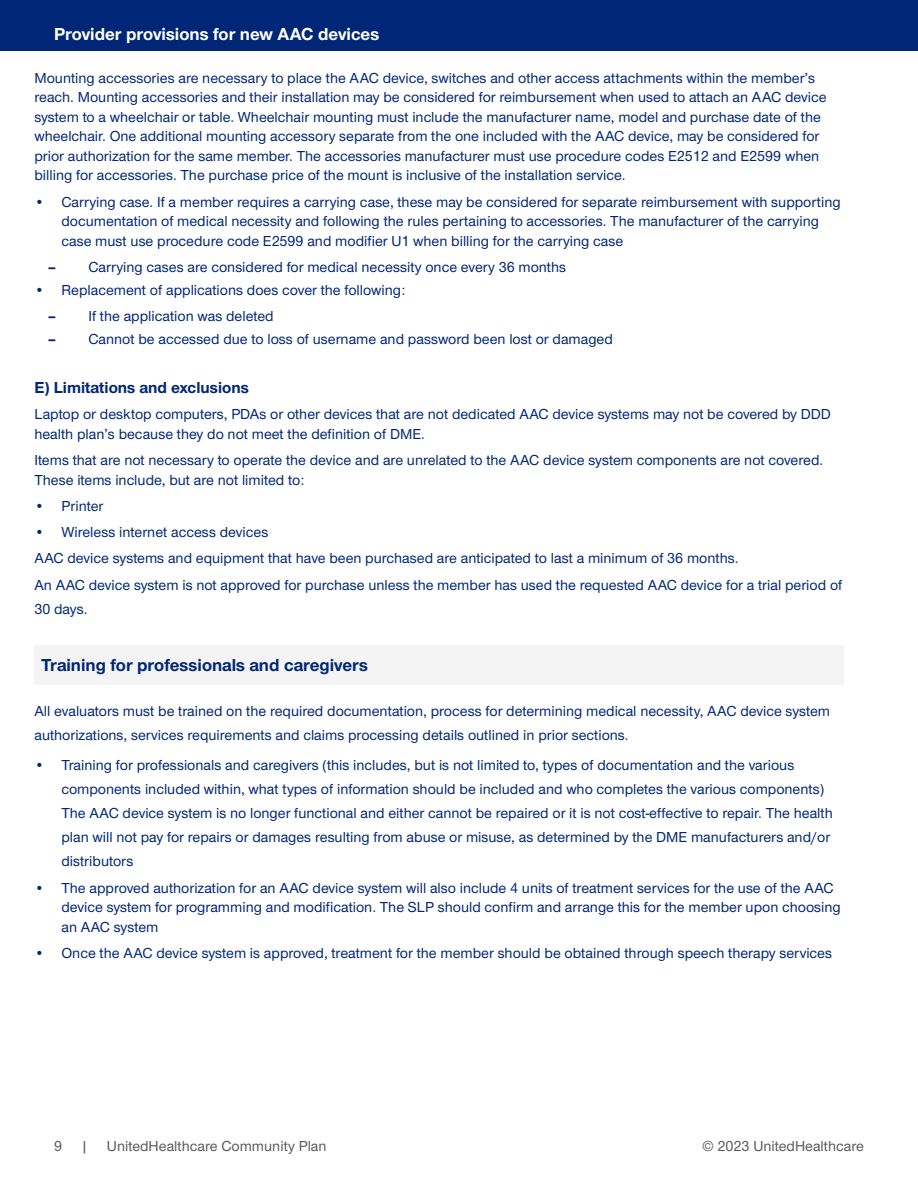
<style>
.page{position:relative;width:918px;height:1188px;background:#fff}
.page>*{position:absolute;margin:0;border:0;box-sizing:border-box;transform-origin:0 0}
.H5_Sans_Gray_Shading{font:700 18px "UHC Sans";color:#002677}
.t1{font:700 18px "UHC Sans";color:#fff}
.Body{font:700 16.5px "UHC Sans";color:#002677}
.Body-2{font:500 15px/19.5px "UHC Sans";color:#002677}
.Body-3{font:15px/24px "UHC Sans";color:#002677}
.t2{font:500 15px "UHC Sans";color:#5a5a5a}
.s1{font-weight:700}
</style>
<div class="page">
<div style="left:0;top:0;width:918px;height:51px;background:#002677"></div>
<div style="left:34px;top:646px;width:810px;height:39px;background:#f4f4f4"></div>
<p class="t1" style="left:54px;top:22px;width:327px">Provider provisions for new AAC devices</p>
<p class="Body-2" style="left:34px;top:68px;width:794px">Mounting accessories are necessary to place the AAC device, switches and other access attachments within the member’s reach. Mounting accessories and their installation may be considered for reimbursement when used to attach an AAC device system to a wheelchair or table. Wheelchair mounting must include the manufacturer name, model and purchase date of the wheelchair. One additional mounting accessory separate from the one included with the AAC device, may be considered for prior authorization for the same member. The accessories manufacturer must use procedure codes E2512 and E2599 when billing for accessories. The purchase price of the mount is inclusive of the installation service.</p>
<p class="Body-2" style="left:61px;top:191px;width:781px;text-indent:-27px">• Carrying case. If a member requires a carrying case, these may be considered for separate reimbursement with supporting documentation of medical necessity and following the rules pertaining to accessories. The manufacturer of the carrying case must use procedure code E2599 and modifier U1 when billing for the carrying case</p>
<p class="Body-2" style="left:48px;top:257px;width:520px"><span class="s1">–</span> Carrying cases are considered for medical necessity once every 36 months</p>
<p class="Body-2" style="left:34px;top:279px;width:373px">• Replacement of applications does cover the following:</p>
<p class="Body-2" style="left:48px;top:306px;width:227px"><span class="s1">–</span> If the application was deleted</p>
<p class="Body-2" style="left:48px;top:329px;width:566px"><span class="s1">–</span> Cannot be accessed due to loss of username and password been lost or damaged</p>
<p class="Body" style="left:34px;top:376px;width:216px">E) Limitations and exclusions</p>
<p class="Body-2" style="left:34px;top:404px;width:798px">Laptop or desktop computers, PDAs or other devices that are not dedicated AAC device systems may not be covered by DDD health plan’s because they do not meet the definition of DME.</p>
<p class="Body-2" style="left:34px;top:450px;width:790px">Items that are not necessary to operate the device and are unrelated to the AAC device system components are not covered.<br>These items include, but are not limited to:</p>
<p class="Body-2" style="left:34px;top:495px;width:70px">• Printer</p>
<p class="Body-2" style="left:34px;top:522px;width:236px">• Wireless internet access devices</p>
<p class="Body-2" style="left:34px;top:548px;width:706px">AAC device systems and equipment that have been purchased are anticipated to last a minimum of 36 months.</p>
<p class="Body-2" style="left:34px;top:572px;width:810px;line-height:24px">An AAC device system is not approved for purchase unless the member has used the requested AAC device for a trial period of<br>30 days.</p>
<p class="H5_Sans_Gray_Shading" style="left:41px;top:653px;width:328px">Training for professionals and caregivers</p>
<p class="Body-3" style="left:34px;top:698px;width:797px">All evaluators must be trained on the required documentation, process for determining medical necessity, AAC device system authorizations, services requirements and claims processing details outlined in prior sections.</p>
<p class="Body-3" style="left:61px;top:753px;width:773px;text-indent:-27px">• Training for professionals and caregivers (this includes, but is not limited to, types of documentation and the various components included within, what types of information should be included and who completes the various components)<br>The AAC device system is no longer functional and either cannot be repaired or it is not cost-effective to repair. The health plan will not pay for repairs or damages resulting from abuse or misuse, as determined by the DME manufacturers and/or distributors</p>
<p class="Body-2" style="left:61px;top:877px;width:781px;text-indent:-27px">• The approved authorization for an AAC device system will also include 4 units of treatment services for the use of the AAC device system for programming and modification. The SLP should confirm and arrange this for the member upon choosing an AAC system</p>
<p class="Body-2" style="left:34px;top:942px;width:799px">• Once the AAC device system is approved, treatment for the member should be obtained through speech therapy services</p>
<p class="t2" style="left:54px;top:1136px;width:9px">9</p>
<p class="t2" style="left:81px;top:1136px;width:9px">|</p>
<p class="t2" style="left:107px;top:1136px;width:221px">UnitedHealthcare Community Plan</p>
<p class="t2" style="left:702px;top:1136px;width:163px">© 2023 UnitedHealthcare</p>
</div>
